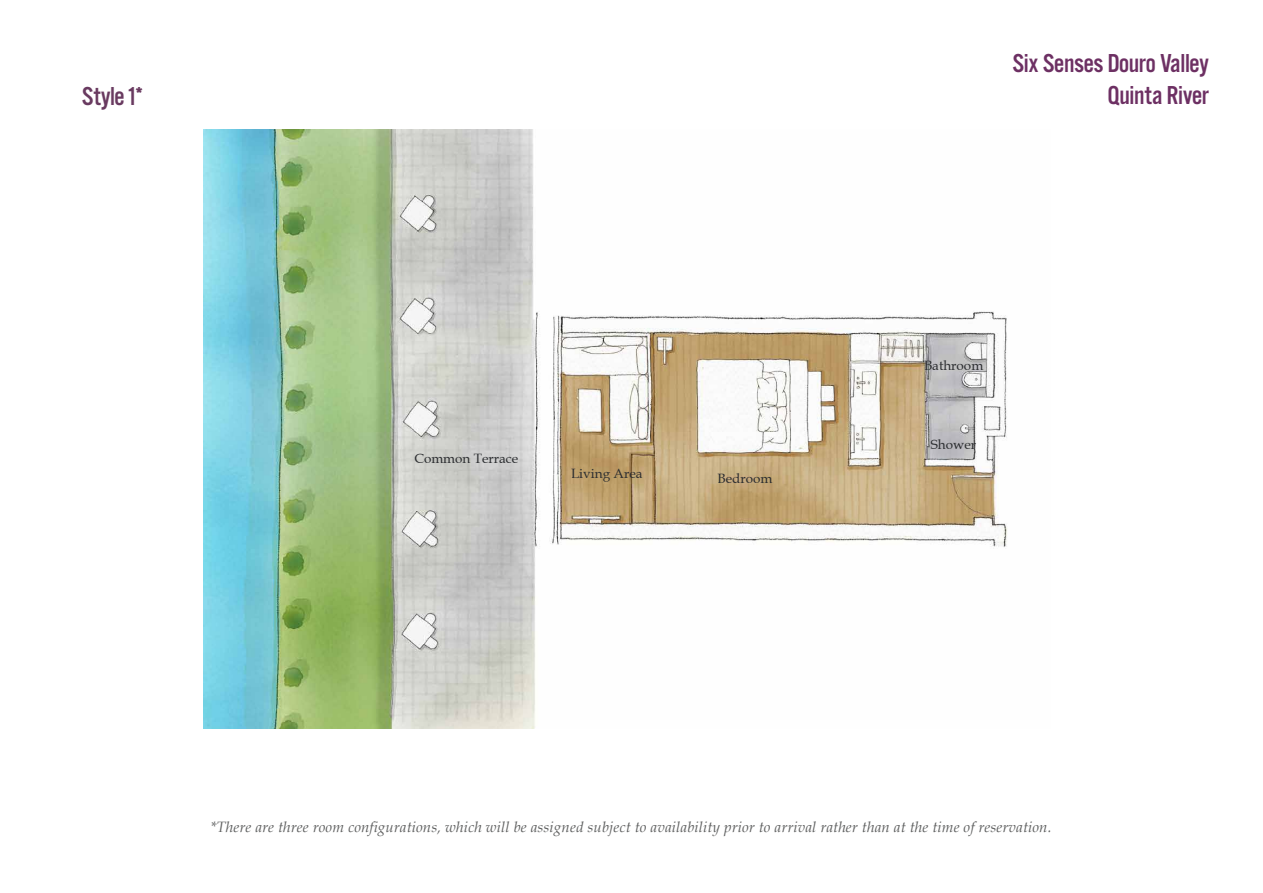
<style>
.page{position:relative;width:1263px;height:893px;background:#fff}
.page>*{position:absolute;margin:0;border:0;box-sizing:border-box;transform-origin:0 0}
.t1{font:27px/32.4px "Alternate Gothic No 3";letter-spacing:.01em;color:#6d3063;text-align:right}
.t2{font:27px "Alternate Gothic No 3";color:#693a60}
.t3{font:italic 15px "Book Antiqua";letter-spacing:.01em;color:#5f6060}
.t4{font:13.5px "Book Antiqua";color:#2b2d30}
</style>
<div class="page">
<img style="left:203px;top:130px;width:804px;height:599px">
<h1 class="t2" style="left:82px;top:78px;width:62px">Style 1*</h1>
<p class="t4" style="left:414px;top:450px;width:106px">Common Terrace</p>
<p class="t4" style="left:571px;top:465px;width:73px">Living Area</p>
<p class="t4" style="left:717px;top:470px;width:56px">Bedroom</p>
<h1 class="t1" style="left:1013px;top:49px;width:198px">Six Seฟnses Douro Valley<br>Quinta River</h1>
<p class="t4" style="left:924px;top:357px;width:61px">Bathroom</p>
<p class="t4" style="left:931px;top:436px;width:47px">Shower</p>
<p class="t3" style="left:211px;top:818px;width:842px">*There are three room configurations, which will be assigned subject to availability prior to arrival rather than at the time of reservation.</p>
</div>
